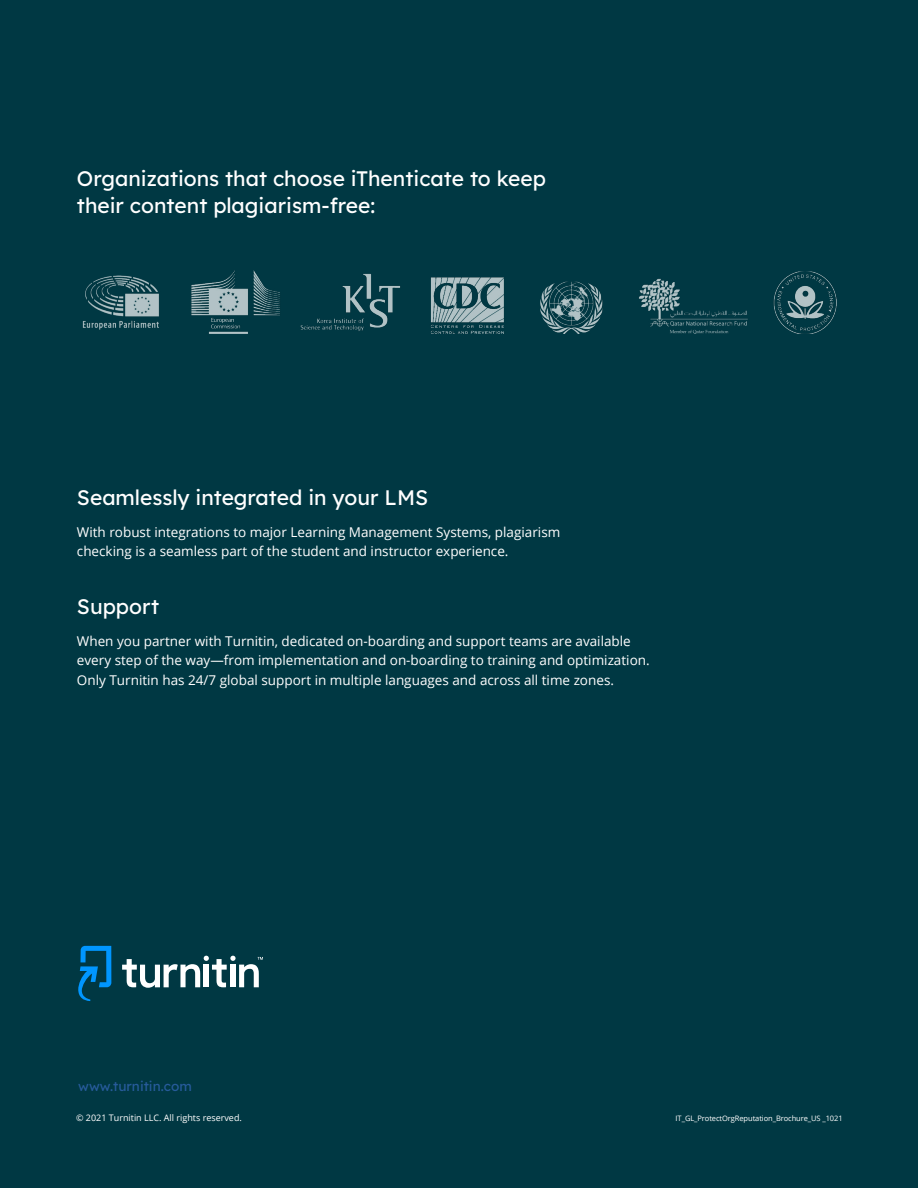
<style>
.page{position:relative;width:918px;height:1188px;background:#003843}
.page>*{position:absolute;margin:0;border:0;box-sizing:border-box;transform-origin:0 0}
.t1{font:21px/27px "Lexend Deca";color:#fff}
.t2{font:13.5px/19.5px "Open Sans";color:#fff}
.t3{font:13.5px "Lexend Deca";color:#275b9b}
.t4{font:9px "Open Sans";color:#fff}
.t5{font:7.5px "Open Sans";letter-spacing:-.01em;color:#fff}
</style>
<div class="page">
<svg style="left:78px;top:946px;width:33px;height:55px"></svg>
<svg style="left:122px;top:956px;width:141px;height:32px"></svg>
<img style="left:82px;top:270px;width:754px;height:63px">
<h1 class="t1" style="left:77px;top:163px;width:471px">Organizations that choose iThenticate to keep their content plagiarism-free:</h1>
<h1 class="t1" style="left:77px;top:483px;width:353px">Seamlessly integrated in your LMS</h1>
<p class="t2" style="left:77px;top:522px;width:485px">With robust integrations to major Learning Management Systems, plagiarism checking is a seamless part of the student and instructor experience.</p>
<h1 class="t1" style="left:77px;top:591px;width:84px">Support</h1>
<p class="t2" style="left:77px;top:631px;width:574px">When you partner with Turnitin, dedicated on-boarding and support teams are available every step of the way—from implementation and on-boarding to training and optimization.<br>Only Turnitin has 24/7 global support in multiple languages and across all time zones.</p>
<p class="t3" style="left:78px;top:1077px;width:115px">www.turnitin.com</p>
<p class="t4" style="left:76px;top:1112px;width:167px">© 2021 Turnitin LLC. All rights reserved.</p>
<p class="t5" style="left:676px;top:1113px;width:169px">IT_GL_ProtectOrgReputation_Brochure_US _1021</p>
</div>
